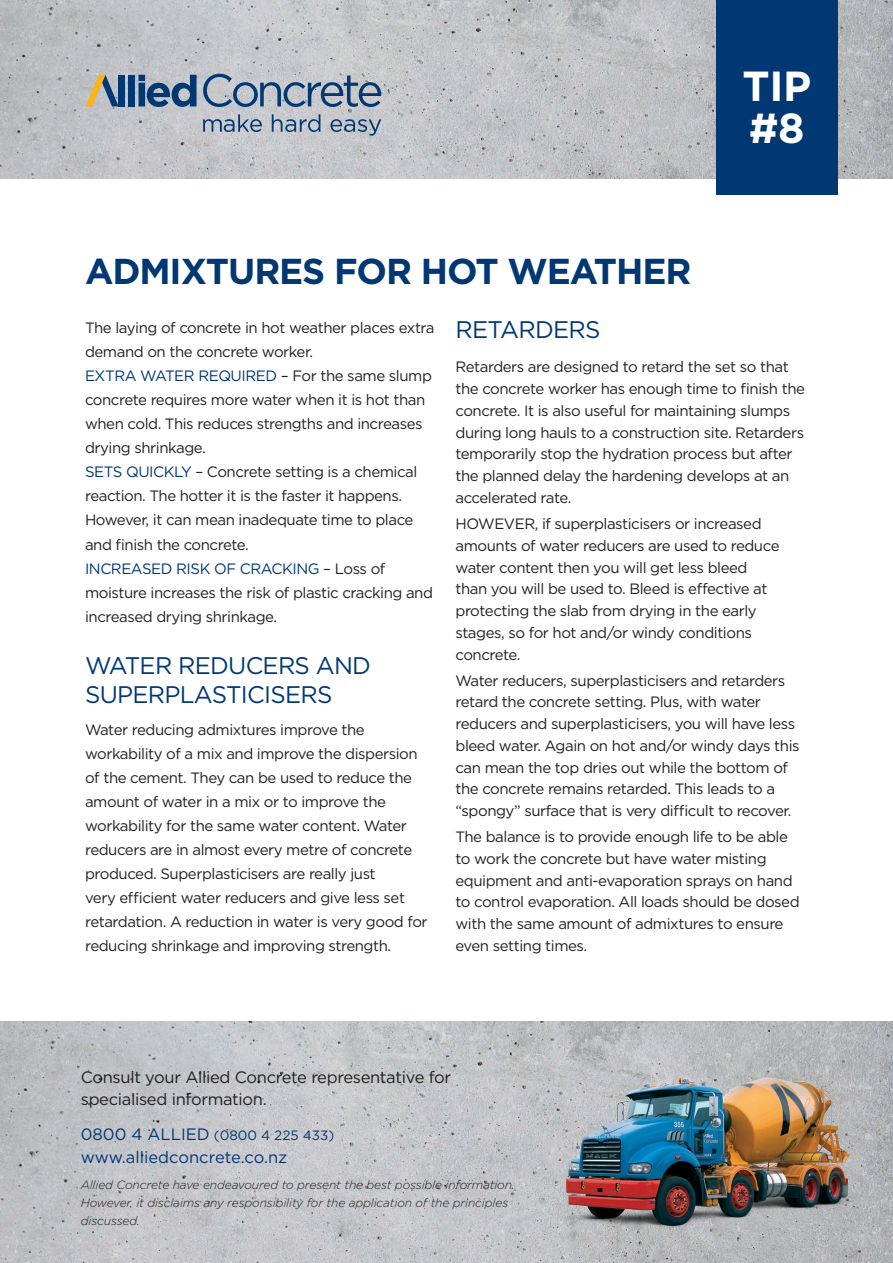
<style>
.page{position:relative;width:893px;height:1263px;background:#fff}
.page>*{position:absolute;margin:0;border:0;box-sizing:border-box;transform-origin:0 0}
.t1{font:700 42px/42px "Gotham";color:#fff}
.t2{font:700 36px "Gotham";letter-spacing:-.03em;color:#013874}
.t3{font:24px/28.5px "Gotham";letter-spacing:-.03em;color:#013874}
.t4{font:16.5px/22.5px "Gotham";letter-spacing:-.02em;color:#231f20}
.t5{font:16.5px "Gotham";color:#013874}
.t6{font:15px/21.8px "Gotham";letter-spacing:-.03em;color:#231f20}
.t7{font:13.5px "Gotham";color:#013874}
.t8{font:italic 300 12px/18px "Gotham";letter-spacing:-.01em;color:#231f20}
.s1{color:#013874}
.s2{font-size:16.5px}
</style>
<div class="page">
<img style="left:0;top:1021px;width:893px;height:242px">
<img style="left:0;top:0;width:893px;height:179px">
<svg style="left:86px;top:75px;width:33px;height:31px"></svg>
<div style="left:119px;top:75px;width:6px;height:31px;background:#013874"></div>
<div style="left:129px;top:75px;width:6px;height:31px;background:#013874"></div>
<svg style="left:138px;top:75px;width:59px;height:32px;background:#5a799b"></svg>
<svg style="left:203px;top:74px;width:178px;height:33px;background:#90a0b3"></svg>
<svg style="left:203px;top:114px;width:178px;height:22px;background:#a1acbb"></svg>
<img style="left:551px;top:1076px;width:309px;height:151px">
<div style="left:716px;top:0;width:122px;height:195px;background:#013874"></div>
<p class="t1" style="left:742px;top:65px;width:70px">TIP #8</p>
<p class="t2" style="left:85px;top:247px;width:608px">ADMIXTURES FOR HOT WEATHER</p>
<p class="t6" style="left:85px;top:316px;width:351px;line-height:24px">The laying of concrete in hot weather places extra demand on the concrete worker.</p>
<p class="t6" style="left:85px;top:364px;width:348px;line-height:24px"><span class="s1">EXTRA WATER REQUIRED</span> – For the same slump concrete requires more water when it is hot than when cold. This reduces strengths and increases drying shrinkage.</p>
<p class="t6" style="left:85px;top:460px;width:334px;line-height:24px"><span class="s1">SETS QUICKLY</span> – Concrete setting is a chemical reaction. The hotter it is the faster it happens.<br>However, it can mean inadequate time to place and finish the concrete.</p>
<p class="t6" style="left:85px;top:556px;width:349px;line-height:24px"><span class="s1">INCREASED RISK OF CRACKING</span> – Loss of moisture increases the risk of plastic cracking and increased drying shrinkage.</p>
<p class="t3" style="left:85px;top:651px;width:287px">WATER REDUCERS AND<br>SUPERPLASTICISERS</p>
<p class="t6" style="left:85px;top:717px;width:344px;line-height:24px">Water reducing admixtures improve the workability of a mix and improve the dispersion of the cement. They can be used to reduce the amount of water in a mix or to improve the workability for the same water content. Water reducers are in almost every metre of concrete produced. Superplasticisers are really just<br>very efficient water reducers and give less set retardation. A reduction in water is very good for reducing shrinkage and improving strength.</p>
<p class="t3" style="left:455px;top:315px;width:146px">RETARDERS</p>
<p class="t6" style="left:455px;top:356px;width:351px">Retarders are designed to retard the set so that the concrete worker has enough time to finish the concrete. It is also useful for maintaining slumps during long hauls to a construction site. Retarders temporarily stop the hydration process but after the planned delay the hardening develops at an accelerated rate.</p>
<p class="t6" style="left:455px;top:512px;width:326px">HOWEVER, if superplasticisers or increased amounts of water reducers are used to reduce water content then you will get less bleed than you will be used to. Bleed is effective at protecting the slab from drying in the early stages, so for hot and/or windy conditions concrete.</p>
<p class="t6" style="left:455px;top:669px;width:346px">Water reducers, superplasticisers and retarders retard the concrete setting. Plus, with water reducers and superplasticisers, you will have less bleed water. Again on hot and/or windy days this can mean the top dries out while the bottom of the concrete remains retarded. This leads to a “spongy” surface that is very difficult to recover.</p>
<p class="t6" style="left:455px;top:825px;width:346px">The balance is to provide enough life to be able to work the concrete but have water misting equipment and anti-evaporation sprays on hand to control evaporation. All loads should be dosed with the same amount of admixtures to ensure even setting times.</p>
<p class="t4" style="left:81px;top:1065px;width:372px">Consult your Allied Concrete representative for specialised information.</p>
<p class="t7" style="left:81px;top:1127px;width:255px"><span class="s2">0800 4 ALLIED</span> (0800 4 225 433)</p>
<p class="t5" style="left:81px;top:1146px;width:208px">www.alliedconcrete.co.nz</p>
<p class="t8" style="left:81px;top:1176px;width:435px">Allied Concrete have endeavoured to present the best possible information.<br>However, it disclaims any responsibility for the application of the principles discussed.</p>
</div>
